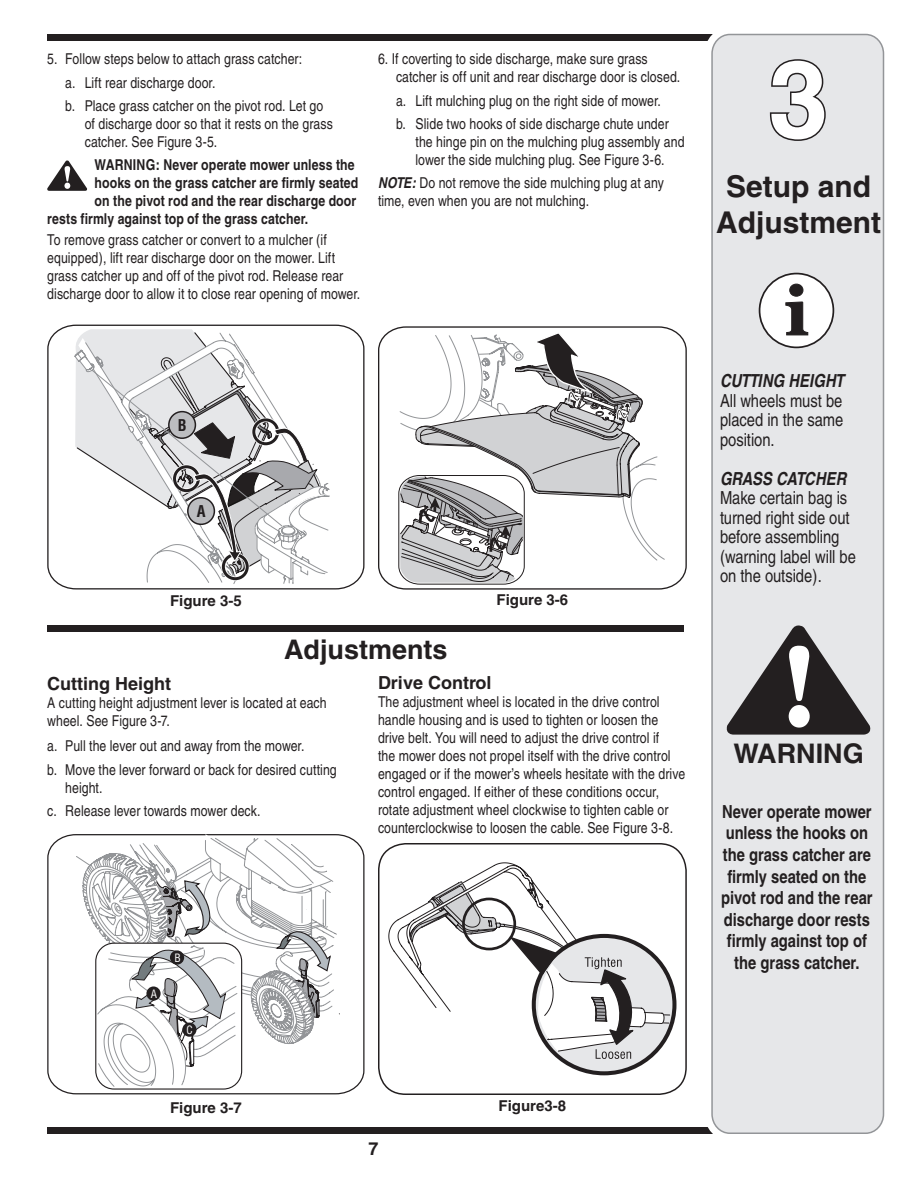
<style>
.page{position:relative;width:918px;height:1188px;background:#fff}
.page>*{position:absolute;margin:0;border:0;box-sizing:border-box;transform-origin:0 0}
.t1{font:700 108px "Helvetica";color:#fff}
.t2{font:700 30px/36px "Helvetica";color:#231f20;text-align:center}
.t3{font:700 27px "Helvetica";color:#231f20}
.t4{font:700 condensed 18px/21.6px "Helvetica";color:#231f20;text-align:center}
.t5{font:condensed 18px/19.5px "Helvetica";letter-spacing:-.005em;color:#231f20;text-align:justify}
.t6{font:italic 700 condensed 18px "Helvetica";letter-spacing:.005em;color:#231f20}
.t7{font:700 18px "Helvetica";color:#231f20}
.t8{font:700 condensed 15.9px "Helvetica";color:#231f20}
.t9{font:condensed 15px/18px "Helvetica";letter-spacing:.005em;color:#231f20}
.t10{font:700 condensed 15px "Helvetica";letter-spacing:.005em;color:#231f20}
.t11{font:700 15px "Helvetica";color:#231f20}
.t12{font:condensed 11.25px "Helvetica";color:#fff}
.s1{font-weight:700;font-style:italic}
</style>
<div class="page">
<div style="left:47px;top:1127px;width:761px;height:7px;background:#231f20"></div>
<div style="left:47px;top:34px;width:761px;height:7px;background:#231f20"></div>
<div style="left:705px;top:27px;width:186px;height:1114px;border:15px solid #fff;border-radius:18px"></div>
<div style="left:712px;top:34px;width:172px;height:1099px;background:#e6e7e9;border-radius:18px"></div>
<div style="left:711px;top:34px;width:173px;height:1100px;border:2px solid #939598;border-radius:18px"></div>
<div style="left:760px;top:274px;width:73px;height:73px;background:#fff;border-radius:50%"></div>
<div style="left:759px;top:273px;width:75px;height:75px;border:2px solid #231f20;border-radius:50%"></div>
<svg style="left:785px;top:284px;width:23px;height:51px"></svg>
<svg style="left:769px;top:59px;width:57px;height:82px"></svg>
<svg style="left:726px;top:625px;width:145px;height:110px"></svg>
<svg style="left:47px;top:160px;width:40px;height:31px"></svg>
<svg style="left:378px;top:326px;width:309px;height:264px"></svg>
<svg style="left:47px;top:834px;width:318px;height:261px"></svg>
<div style="left:47px;top:626px;width:637px;height:6px;background:#231f20"></div>
<svg style="left:47px;top:324px;width:318px;height:266px"></svg>
<div style="left:378px;top:843px;width:309px;height:252px;border:2px solid #231f20;border-radius:27px"></div>
<svg style="left:535px;top:936px;width:140px;height:137px"></svg>
<svg style="left:379px;top:857px;width:291px;height:202px"></svg>
<svg style="left:73px;top:329px;width:261px;height:259px"></svg>
<div style="left:169px;top:412px;width:26px;height:26px;background:#bcbdc0;border-radius:50%"></div>
<div style="left:168px;top:411px;width:28px;height:28px;border:2px solid #231f20;border-radius:50%"></div>
<div style="left:188px;top:498px;width:26px;height:26px;background:#bcbdc0;border-radius:50%"></div>
<div style="left:187px;top:497px;width:28px;height:28px;border:2px solid #231f20;border-radius:50%"></div>
<svg style="left:72px;top:834px;width:268px;height:253px"></svg>
<p class="t9" style="left:65px;top:47px;width:260px;line-height:23.4px;text-indent:-18px">5. Follow steps below to attach grass catcher:<br>a. Lift rear discharge door.<br>b. Place grass catcher on the pivot rod. Let go</p>
<p class="t9" style="left:85px;top:115px;width:250px">of discharge door so that it rests on the grass catcher. See Figure 3-5.</p>
<p class="t10" style="left:95px;top:156px;width:262px">WARNING: Never operate mower unless the</p>
<p class="t10" style="left:95px;top:174px;width:265px">hooks on the grass catcher are firmly seated</p>
<p class="t10" style="left:95px;top:192px;width:263px">on the pivot rod and the rear discharge door</p>
<p class="t10" style="left:47px;top:210px;width:263px">rests firmly against top of the grass catcher.</p>
<p class="t9" style="left:47px;top:231px;width:315px">To remove grass catcher or convert to a mulcher (if equipped), lift rear discharge door on the mower. Lift grass catcher up and off of the pivot rod. Release rear discharge door to allow it to close rear opening of mower.</p>
<p class="t9" style="left:396px;top:50px;width:286px;text-indent:-18px">6. If coverting to side discharge, make sure grass catcher is off unit and rear discharge door is closed.</p>
<p class="t9" style="left:396px;top:89px;width:274px;line-height:23.4px">a. Lift mulching plug on the right side of mower. b. Slide two hooks of side discharge chute under</p>
<p class="t9" style="left:416px;top:133px;width:271px">the hinge pin on the mulching plug assembly and lower the side mulching plug. See Figure 3-6.</p>
<p class="t9" style="left:378px;top:174px;width:287px"><span class="s1">NOTE:</span> Do not remove the side mulching plug at any time, even when you are not mulching.</p>
<p class="t8" style="left:178px;top:415px;width:10px">B</p>
<p class="t8" style="left:197px;top:501px;width:10px">A</p>
<p class="t11" style="left:170px;top:591px;width:73px">Figure 3-5</p>
<p class="t11" style="left:497px;top:590px;width:73px">Figure 3-6</p>
<h3 class="t3" style="left:284px;top:633px;width:165px">Adjustments</h3>
<p class="t7" style="left:47px;top:672px;width:125px">Cutting Height</p>
<p class="t9" style="left:47px;top:693px;width:281px">A cutting height adjustment lever is located at each wheel. See Figure 3-7.</p>
<p class="t9" style="left:47px;top:734px;width:291px;line-height:23.4px">a. Pull the lever out and away from the mower.<br>b. Move the lever forward or back for desired cutting</p>
<p class="t9" style="left:47px;top:776px;width:215px;line-height:23.4px;text-indent:18px">height.<br>c. Release lever towards mower deck.</p>
<p class="t7" style="left:378px;top:672px;width:115px">Drive Control</p>
<p class="t9" style="left:378px;top:693px;width:309px">The adjustment wheel is located in the drive control handle housing and is used to tighten or loosen the drive belt. You will need to adjust the drive control if<br>the mower does not propel itself with the drive control engaged or if the mower’s wheels hesitate with the drive control engaged. If either of these conditions occur, rotate adjustment wheel clockwise to tighten cable or counterclockwise to loosen the cable. See Figure 3-8.</p>
<p class="t12" style="left:151px;top:987px;width:8px">A</p>
<p class="t12" style="left:174px;top:951px;width:8px">B</p>
<p class="t12" style="left:187px;top:1023px;width:8px">C</p>
<p class="t11" style="left:170px;top:1099px;width:72px">Figure 3-7</p>
<p class="t11" style="left:499px;top:1097px;width:69px">Figure3-8</p>
<h1 class="t1" style="left:769px;top:33px;width:62px">3</h1>
<h2 class="t2" style="left:716px;top:168px;width:166px">Setup and<br>Adjustment</h2>
<p class="t6" style="left:720px;top:370px;width:126px">CUTTING HEIGHT</p>
<p class="t5" style="left:720px;top:390px;width:125px">All wheels must be placed in the same position.</p>
<p class="t6" style="left:720px;top:467px;width:128px">GRASS CATCHER</p>
<p class="t5" style="left:720px;top:488px;width:138px;text-align:left">Make certain bag is turned right side out before assembling (warning label will be on the outside).</p>
<h3 class="t3" style="left:733px;top:737px;width:132px">WARNING</h3>
<p class="t4" style="left:721px;top:800px;width:153px">Never operate mower unless the hooks on the grass catcher are firmly seated on the pivot rod and the rear discharge door rests firmly against top of the grass catcher.</p>
</div>
